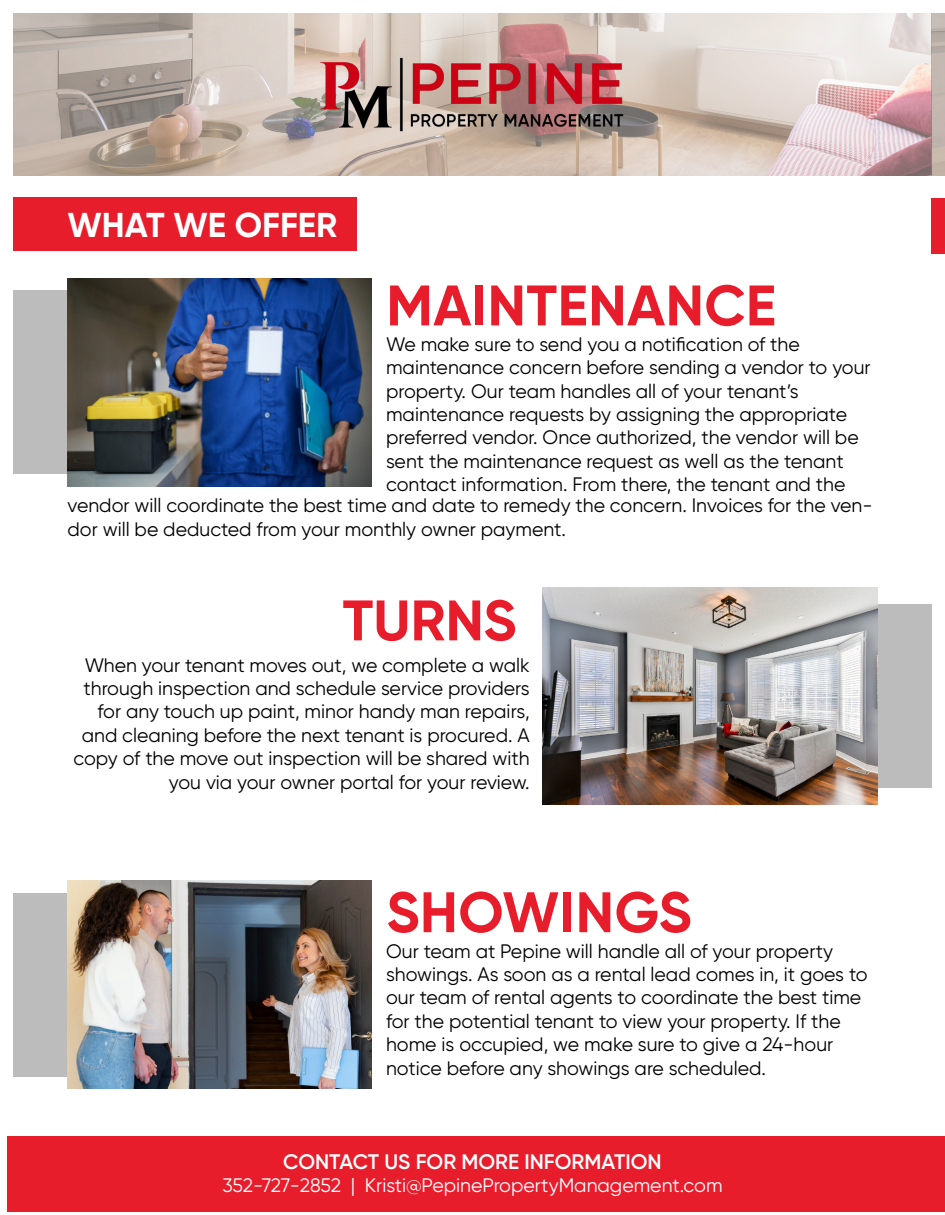
<style>
.page{position:relative;width:945px;height:1215px;background:#fff}
.page>*{position:absolute;margin:0;border:0;box-sizing:border-box;transform-origin:0 0}
.t1{font:700 57px "Gilroy";letter-spacing:.01em;color:#e81d2c}
.t2{font:700 34.5px "Gilroy";color:#fff}
.t3{font:600 21px "Gilroy";color:#fff}
.t4{font:19.5px/23.4px "Gilroy";color:#000101}
.t5{font:19.5px "Gilroy";color:#fff}
</style>
<div class="page">
<div style="left:14px;top:291px;width:205px;height:183px;background:#bbbcbb"></div>
<div style="left:757px;top:604px;width:175px;height:184px;background:#bbbcbb"></div>
<div style="left:14px;top:893px;width:98px;height:184px;background:#bbbcbb"></div>
<img style="left:68px;top:881px;width:303px;height:208px">
<img style="left:14px;top:14px;width:931px;height:162px">
<img style="left:294px;top:14px;width:357px;height:162px">
<div style="left:14px;top:198px;width:343px;height:53px;background:#e81d2c"></div>
<div style="left:7px;top:1136px;width:938px;height:76px;background:#e81d2c"></div>
<img style="left:542px;top:587px;width:336px;height:218px">
<img style="left:68px;top:278px;width:303px;height:209px">
<div style="left:932px;top:198px;width:13px;height:55px;background:#e81d2c"></div>
<p class="t2" style="left:68px;top:203px;width:271px">WHAT WE OFFER</p>
<p class="t1" style="left:386px;top:270px;width:391px">MAINTENANCE</p>
<p class="t4" style="left:386px;top:332px;width:415px">We make sure to send you a notification of the</p>
<p class="t4" style="left:386px;top:355px;width:486px">maintenance concern before sending a vendor to your property. Our team handles all of your tenant’s</p>
<p class="t4" style="left:386px;top:402px;width:474px">maintenance requests by assigning the appropriate preferred vendor. Once authorized, the vendor will be sent the maintenance request as well as the tenant contact information. From there, the tenant and the</p>
<p class="t4" style="left:68px;top:494px;width:807px">vendor will coordinate the best time and date to remedy the concern. Invoices for the ven&shy;dor will be deducted from your monthly owner payment.</p>
<p class="t1" style="left:343px;top:585px;width:175px">TURNS</p>
<p class="t4" style="left:73px;top:653px;width:458px;text-align:right">When your tenant moves out, we complete a walk through inspection and schedule service providers for any touch up paint, minor handy man repairs, and cleaning before the next tenant is procured. A copy of the move out inspection will be shared with you via your owner portal for your review.</p>
<p class="t1" style="left:386px;top:877px;width:307px">SHOWINGS</p>
<p class="t4" style="left:386px;top:939px;width:483px">Our team at Pepine will handle all of your property showings. As soon as a rental lead comes in, it goes to our team of rental agents to coordinate the best time for the potential tenant to view your property. If the home is occupied, we make sure to give a 24-hour</p>
<p class="t4" style="left:386px;top:1056px;width:381px">notice before any showings are scheduled.</p>
<p class="t3" style="left:283px;top:1149px;width:380px">CONTACT US FOR MORE INFORMATION</p>
<p class="t5" style="left:222px;top:1174px;width:502px">352-727-2852 | Kristi@PepinePropertyManagement.com</p>
</div>
